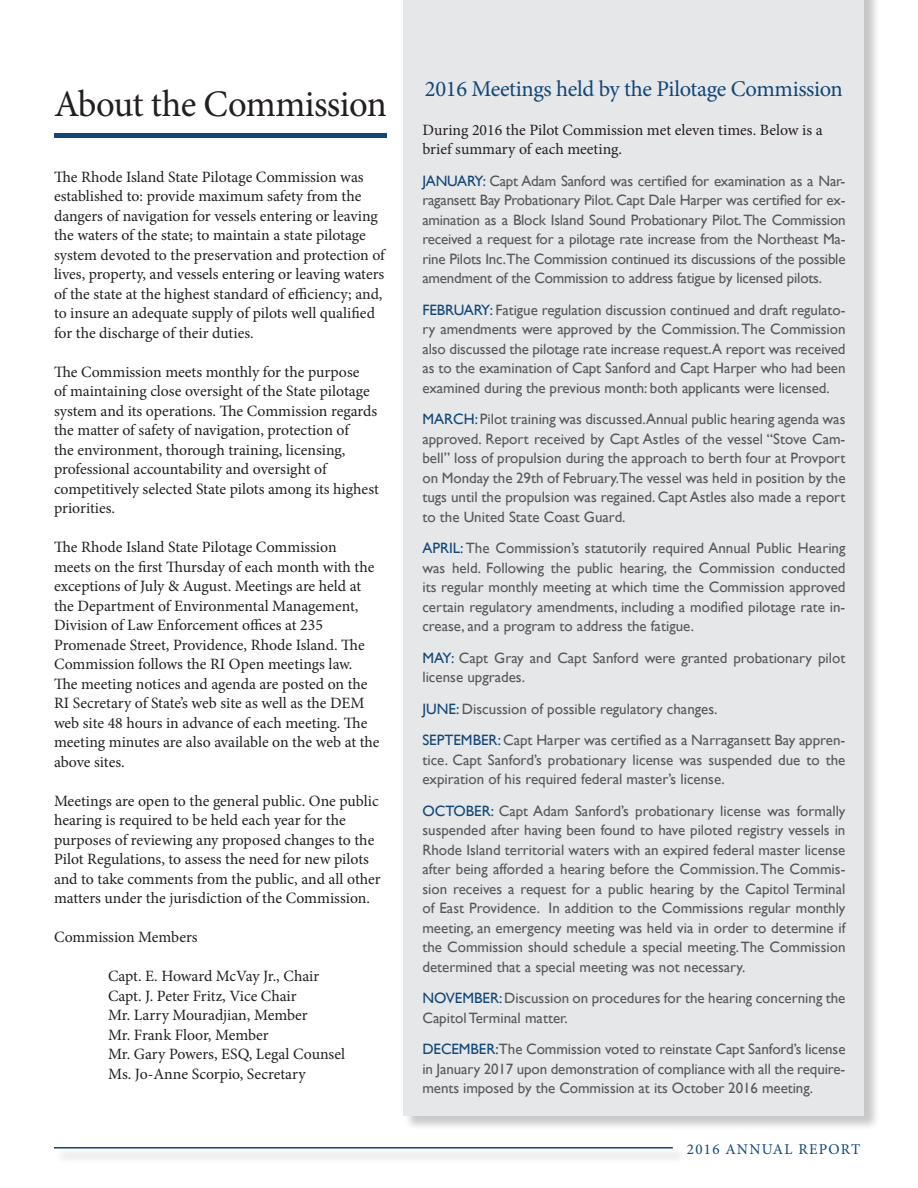
<style>
.page{position:relative;width:918px;height:1188px;background:#fff}
.page>*{position:absolute;margin:0;border:0;box-sizing:border-box;transform-origin:0 0}
.t1{font:37.5px "Minion Pro";letter-spacing:-.02em;color:#231f20}
.t2{font:22.5px "Minion Pro";letter-spacing:-.015em;color:#114676}
.t3{font:15.75px/19.5px "Minion Pro";letter-spacing:-.005em;color:#231f20}
.t4{font:15px/19.5px "Gill Sans";color:#57585a;text-align:justify}
.t5{font:15px "Minion Pro";letter-spacing:.085em;color:#114676}
.s1{color:#114676}
</style>
<div class="page">
<div style="left:54px;top:1147px;width:634px;height:18px;background:#f6f6f6"></div>
<hr style="left:54px;top:1147px;width:619px;height:2px;background:#114676">
<div style="left:54px;top:133px;width:332px;height:5px;background:#114676"></div>
<div style="left:404px;top:0;width:476px;height:1131px;background:#231f20;opacity:.25"></div>
<div style="left:404px;top:0;width:460px;height:1115px;background:#e6e7e9"></div>
<h1 class="t1" style="left:54px;top:79px;width:334px">About the Commission</h1>
<h2 class="t2" style="left:425px;top:74px;width:419px">2016 Meetings held by the Pilotage Commission</h2>
<p class="t3" style="left:422px;top:120px;width:402px">During 2016 the Pilot Commission met eleven times. Below is a brief summary of each meeting.</p>
<p class="t4" style="left:422px;top:171px;width:425px"><span class="s1">JANUARY:</span> Capt Adam Sanford was certified for examination as a Nar&shy;ragansett Bay Probationary Pilot. Capt Dale Harper was certified for ex&shy;amination as a Block Island Sound Probationary Pilot. The Commission received a request for a pilotage rate increase from the Northeast Ma&shy;rine Pilots Inc.The Commission continued its discussions of the possible amendment of the Commission to address fatigue by licensed pilots.</p>
<p class="t4" style="left:422px;top:300px;width:425px"><span class="s1">FEBRUARY:</span> Fatigue regulation discussion continued and draft regulato&shy;ry amendments were approved by the Commission. The Commission also discussed the pilotage rate increase request.A report was received as to the examination of Capt Sanford and Capt Harper who had been examined during the previous month: both applicants were licensed.</p>
<p class="t4" style="left:422px;top:410px;width:425px"><span class="s1">MARCH:</span> Pilot training was discussed.Annual public hearing agenda was approved. Report received by Capt Astles of the vessel “Stove Cam&shy;bell” loss of propulsion during the approach to berth four at Provport on Monday the 29th of February.The vessel was held in position by the tugs until the propulsion was regained. Capt Astles also made a report to the United State Coast Guard.</p>
<p class="t4" style="left:422px;top:539px;width:425px"><span class="s1">APRIL:</span> The Commission’s statutorily required Annual Public Hearing was held. Following the public hearing, the Commission conducted its regular monthly meeting at which time the Commission approved certain regulatory amendments, including a modified pilotage rate in&shy;crease, and a program to address the fatigue.</p>
<p class="t4" style="left:422px;top:648px;width:425px"><span class="s1">MAY:</span> Capt Gray and Capt Sanford were granted probationary pilot license upgrades.</p>
<p class="t4" style="left:422px;top:693px;width:425px;line-height:31.5px"><span class="s1">JUNE:</span> Discussion of possible regulatory changes.<br><span class="s1">SEPTEMBER:</span> Capt Harper was certified as a Narragansett Bay appren-</p>
<p class="t4" style="left:422px;top:750px;width:425px">tice. Capt Sanford’s probationary license was suspended due to the expiration of his required federal master’s license.</p>
<p class="t4" style="left:422px;top:801px;width:425px"><span class="s1">OCTOBER:</span> Capt Adam Sanford’s probationary license was formally suspended after having been found to have piloted registry vessels in Rhode Island territorial waters with an expired federal master license after being afforded a hearing before the Commission. The Commis&shy;sion receives a request for a public hearing by the Capitol Terminal of East Providence. In addition to the Commissions regular monthly meeting, an emergency meeting was held via in order to determine if the Commission should schedule a special meeting. The Commission determined that a special meeting was not necessary.</p>
<p class="t4" style="left:422px;top:989px;width:425px"><span class="s1">NOVEMBER:</span> Discussion on procedures for the hearing concerning the<br>Capitol Terminal matter.</p>
<p class="t4" style="left:422px;top:1040px;width:425px"><span class="s1">DECEMBER:</span>The Commission voted to reinstate Capt Sanford’s license in January 2017 upon demonstration of compliance with all the require&shy;ments imposed by the Commission at its October 2016 meeting.</p>
<p class="t3" style="left:54px;top:167px;width:332px">The Rhode Island State Pilotage Commission was established to: provide maximum safety from the dangers of navigation for vessels entering or leaving the waters of the state; to maintain a state pilotage system devoted to the preservation and protection of lives, property, and vessels entering or leaving waters of the state at the highest standard of efficiency; and, to insure an adequate supply of pilots well qualified for the discharge of their duties.</p>
<p class="t3" style="left:54px;top:362px;width:326px">The Commission meets monthly for the purpose<br>of maintaining close oversight of the State pilotage system and its operations. The Commission regards the matter of safety of navigation, protection of<br>the environment, thorough training, licensing, professional accountability and oversight of competitively selected State pilots among its highest priorities.</p>
<p class="t3" style="left:54px;top:537px;width:327px">The Rhode Island State Pilotage Commission<br>meets on the first Thursday of each month with the exceptions of July &amp; August. Meetings are held at the Department of Environmental Management, Division of Law Enforcement offices at 235<br>Promenade Street, Providence, Rhode Island. The Commission follows the RI Open meetings law.<br>The meeting notices and agenda are posted on the RI Secretary of State’s web site as well as the DEM web site 48 hours in advance of each meeting. The meeting minutes are also available on the web at the above sites.</p>
<p class="t3" style="left:54px;top:791px;width:328px">Meetings are open to the general public. One public hearing is required to be held each year for the purposes of reviewing any proposed changes to the Pilot Regulations, to assess the need for new pilots and to take comments from the public, and all other matters under the jurisdiction of the Commission.</p>
<p class="t3" style="left:54px;top:927px;width:145px">Commission Members</p>
<p class="t3" style="left:108px;top:966px;width:239px">Capt. E. Howard McVay Jr., Chair<br>Capt. J. Peter Fritz, Vice Chair<br>Mr. Larry Mouradjian, Member<br>Mr. Frank Floor, Member<br>Mr. Gary Powers, ESQ, Legal Counsel<br>Ms. Jo-Anne Scorpio, Secretary</p>
<p class="t5" style="left:687px;top:1139px;width:175px">2016 ANNUAL REPORT</p>
</div>
